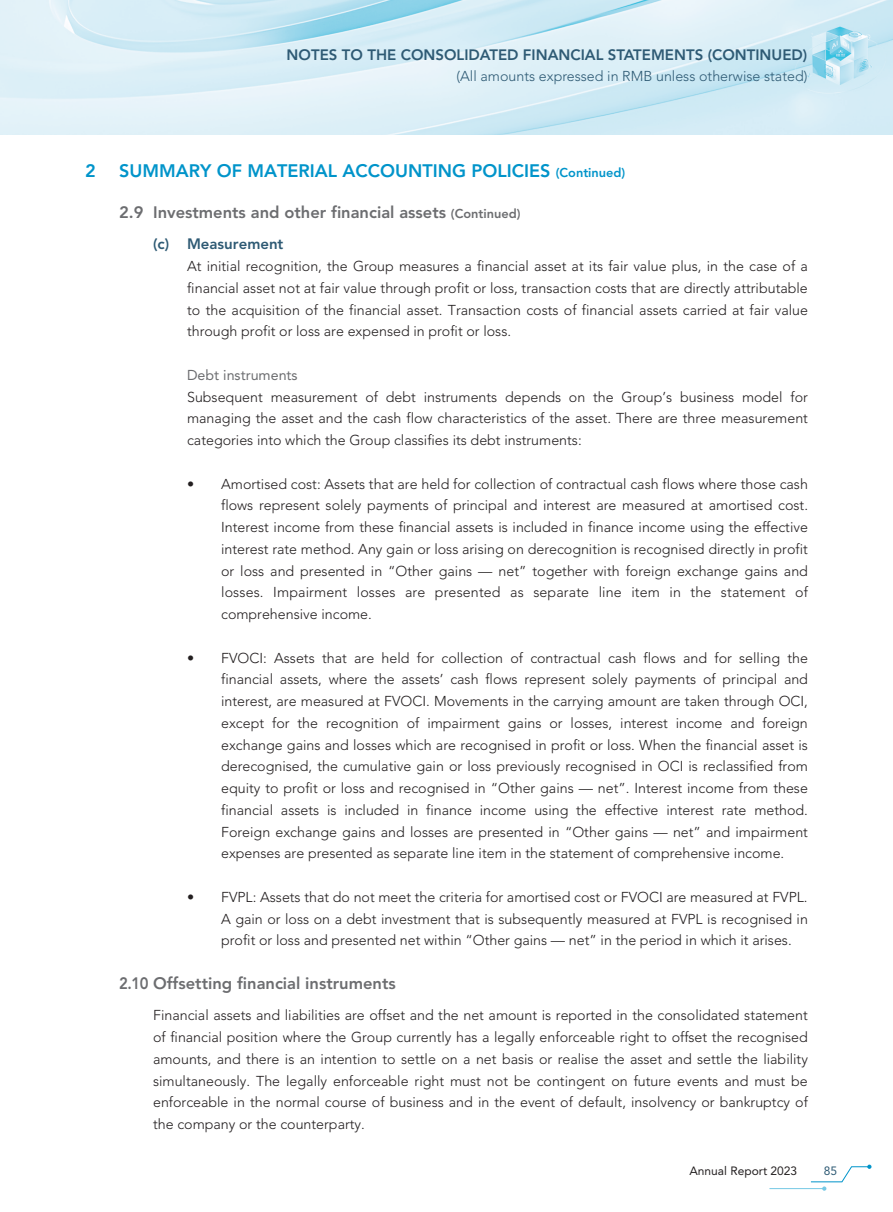
<style>
.page{position:relative;width:893px;height:1212px;background:#fff}
.page>*{position:absolute;margin:0;border:0;box-sizing:border-box;transform-origin:0 0}
.t1{font:800 18px "Avenir LT Std";color:#0094ca}
.t2{font:800 16.5px "Avenir LT Std";color:#6c6d70}
.t3{font:800 16.5px "Avenir LT Std";color:#6c6d70;scale:.9 1}
.t4{font:800 15px "Avenir LT Std";color:#2e5a74}
.t5{font:300 14.25px/21.8px "Avenir LT Std";color:#231f20;text-align:justify}
.t6{font:300 14.25px "Avenir LT Std";color:#2e5a74}
.t7{font:14.25px "Avenir LT Std";color:#6c6d70}
.t8{font:800 12.75px "Avenir LT Std";color:#0094ca}
.t9{font:12px "Avenir LT Std";color:#231f20}
.t10{font:12px "Avenir LT Std";color:#2e5a74}
.s1{font-size:12.75px}
</style>
<div class="page">
<img style="left:0;top:0;width:893px;height:135px">
<svg style="left:810px;top:1164px;width:61px;height:27px"></svg>
<hr style="left:769px;top:1188px;width:55px;height:1px;background:#76c9e5">
<p class="t4" style="left:287px;top:46px;width:447px">NOTES TO THE CONSOLIDATED FINANCIAL STATEMENTS (Contin</p>
<p class="t4" style="left:772px;top:46px;width:37px">ued)</p>
<p class="t6" style="left:456px;top:67px;width:352px">(All amounts expressed in RMB unless otherwise stated)</p>
<p class="t1" style="left:85px;top:160px;width:12px">2</p>
<p class="t1" style="left:119px;top:160px;width:25px">Summary</p>
<p class="t1" style="left:217px;top:160px;width:43px">of material</p>
<p class="t1" style="left:342px;top:160px;width:14px">accounting</p>
<p class="t1" style="left:471px;top:160px;width:11px">policies</p>
<p class="t8" style="left:556px;top:165px;width:71px">(Continued)</p>
<p class="t2" style="left:119px;top:202px;width:403px">2.9 Investments and other financial assets <span class="s1">(Continued)</span></p>
<p class="t4" style="left:153px;top:235px;width:132px">(c) Measurement</p>
<p class="t5" style="left:187px;top:255px;width:622px">At initial recognition, the Group measures a financial asset at its fair value plus, in the case of a financial asset not at fair value through profit or loss, transaction costs that are directly attributable to the acquisition of the financial asset. Transaction costs of financial assets carried at fair value through profit or loss are expensed in profit or loss.</p>
<p class="t7" style="left:187px;top:367px;width:112px">Debt instruments</p>
<p class="t5" style="left:187px;top:386px;width:622px">Subsequent measurement of debt instruments depends on the Group’s business model for managing the asset and the cash flow characteristics of the asset. There are three measurement categories into which the Group classifies its debt instruments:</p>
<p class="t5" style="left:221px;top:473px;width:588px;text-indent:-34px">• Amortised cost: Assets that are held for collection of contractual cash flows where those cash flows represent solely payments of principal and interest are measured at amortised cost.<br>Interest income from these financial assets is included in finance income using the effective interest rate method. Any gain or loss arising on derecognition is recognised directly in profit or loss and presented in “Other gains — net” together with foreign exchange gains and losses. Impairment losses are presented as separate line item in the statement of comprehensive income.</p>
<p class="t5" style="left:221px;top:647px;width:588px;text-indent:-34px">• FVOCI: Assets that are held for collection of contractual cash flows and for selling the financial assets, where the assets’ cash flows represent solely payments of principal and interest, are measured at FVOCI. Movements in the carrying amount are taken through OCI, except for the recognition of impairment gains or losses, interest income and foreign exchange gains and losses which are recognised in profit or loss. When the financial asset is derecognised, the cumulative gain or loss previously recognised in OCI is reclassified from equity to profit or loss and recognised in “Other gains — net”. Interest income from these financial assets is included in finance income using the effective interest rate method.<br>Foreign exchange gains and losses are presented in “Other gains — net” and impairment expenses are presented as separate line item in the statement of comprehensive income.</p>
<p class="t5" style="left:221px;top:886px;width:588px;text-indent:-34px">• FVPL: Assets that do not meet the criteria for amortised cost or FVOCI are measured at FVPL.<br>A gain or loss on a debt investment that is subsequently measured at FVPL is recognised in profit or loss and presented net within “Other gains — net” in the period in which it arises.</p>
<p class="t3" style="left:119px;top:973px;width:309px">2.10 Offsetting financial instruments</p>
<p class="t5" style="left:153px;top:1005px;width:656px">Financial assets and liabilities are offset and the net amount is reported in the consolidated statement of financial position where the Group currently has a legally enforceable right to offset the recognised amounts, and there is an intention to settle on a net basis or realise the asset and settle the liability simultaneously. The legally enforceable right must not be contingent on future events and must be enforceable in the normal course of business and in the event of default, insolvency or bankruptcy of the company or the counterparty.</p>
<p class="t9" style="left:689px;top:1164px;width:109px">Annual Report 2023</p>
<p class="t10" style="left:824px;top:1164px;width:15px">85</p>
</div>
